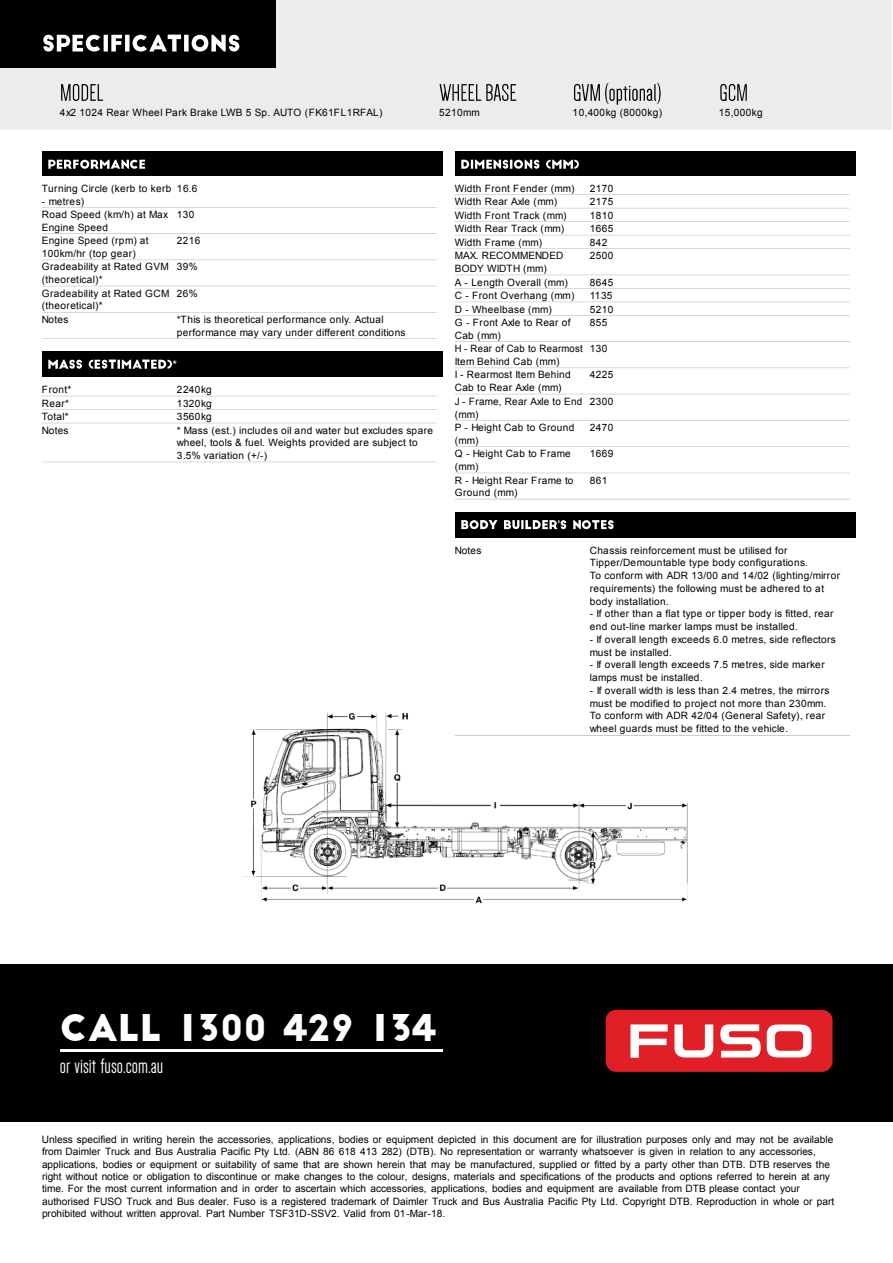
<style>
.page{position:relative;width:893px;height:1263px;background:#fff}
.page>*{position:absolute;margin:0;border:0;box-sizing:border-box;transform-origin:0 0}
.t1{font:36px "Big John";color:#fff}
.t2{font:21.3px "Dense";color:#fff}
.t3{font:12px "Arial";color:#fff}
.t4{font:10.2px/12.3px "Arial";color:#000}
.t5{font:10.05px/12.8px "Arial";letter-spacing:.035em;color:#000}
.t6{font:10.05px/12.8px "Arial";letter-spacing:.035em;color:#000;scale:.95 1}
.t7{font:10.05px/12.8px "Arial";letter-spacing:.01em;color:#000}
.t8{font:10.05px "Arial";letter-spacing:.015em;color:#000}
</style>
<div class="page">
<div style="left:0;top:964px;width:60px;height:157px;background:#000"></div>
<div style="left:60px;top:964px;width:409px;height:157px;background:#000"></div>
<hr style="left:60px;top:1049px;width:382px;height:3px;background:#fff">
<div style="left:469px;top:964px;width:363px;height:157px;background:#000"></div>
<div style="left:832px;top:964px;width:60px;height:157px;background:#000"></div>
<img style="left:242px;top:712px;width:446px;height:191px">
<div style="left:0;top:0;width:892px;height:130px;background:#ececec"></div>
<div style="left:0;top:0;width:276px;height:68px;background:#000"></div>
<div style="left:42px;top:152px;width:400px;height:24px;background:#000"></div>
<hr style="left:42px;top:207px;width:395px;height:1px;background:#ccc">
<hr style="left:42px;top:233px;width:395px;height:1px;background:#ccc">
<hr style="left:42px;top:259px;width:395px;height:1px;background:#ccc">
<hr style="left:42px;top:286px;width:395px;height:1px;background:#ccc">
<hr style="left:42px;top:312px;width:395px;height:1px;background:#ccc">
<hr style="left:42px;top:338px;width:395px;height:1px;background:#ccc">
<div style="left:42px;top:352px;width:400px;height:25px;background:#000"></div>
<hr style="left:42px;top:396px;width:395px;height:1px;background:#ccc">
<hr style="left:42px;top:409px;width:395px;height:1px;background:#ccc">
<hr style="left:42px;top:423px;width:395px;height:1px;background:#ccc">
<hr style="left:42px;top:462px;width:395px;height:1px;background:#ccc">
<div style="left:455px;top:152px;width:400px;height:24px;background:#000"></div>
<hr style="left:455px;top:194px;width:395px;height:1px;background:#ccc">
<hr style="left:455px;top:208px;width:395px;height:1px;background:#ccc">
<hr style="left:455px;top:221px;width:395px;height:1px;background:#ccc">
<hr style="left:455px;top:235px;width:395px;height:1px;background:#ccc">
<hr style="left:455px;top:248px;width:395px;height:1px;background:#ccc">
<hr style="left:455px;top:275px;width:395px;height:1px;background:#ccc">
<hr style="left:455px;top:288px;width:395px;height:1px;background:#ccc">
<hr style="left:455px;top:302px;width:395px;height:1px;background:#ccc">
<hr style="left:455px;top:315px;width:395px;height:1px;background:#ccc">
<hr style="left:455px;top:341px;width:395px;height:1px;background:#ccc">
<hr style="left:455px;top:367px;width:395px;height:1px;background:#ccc">
<hr style="left:455px;top:394px;width:395px;height:1px;background:#ccc">
<hr style="left:455px;top:420px;width:395px;height:1px;background:#ccc">
<hr style="left:455px;top:446px;width:395px;height:1px;background:#ccc">
<hr style="left:455px;top:473px;width:395px;height:1px;background:#ccc">
<hr style="left:455px;top:499px;width:395px;height:1px;background:#ccc">
<div style="left:455px;top:512px;width:400px;height:26px;background:#000"></div>
<hr style="left:455px;top:735px;width:395px;height:1px;background:#ccc">
<svg style="left:43px;top:35px;width:196px;height:17px"></svg>
<svg style="left:61px;top:84px;width:42px;height:17px"></svg>
<svg style="left:439px;top:84px;width:77px;height:17px"></svg>
<svg style="left:574px;top:83px;width:87px;height:22px"></svg>
<svg style="left:720px;top:84px;width:27px;height:17px"></svg>
<svg style="left:48px;top:160px;width:97px;height:9px"></svg>
<svg style="left:48px;top:359px;width:124px;height:10px"></svg>
<svg style="left:461px;top:160px;width:118px;height:9px"></svg>
<svg style="left:461px;top:520px;width:153px;height:9px"></svg>
<div style="left:606px;top:1010px;width:226px;height:62px;background:#e11f26;border-radius:11px"></div>
<svg style="left:630px;top:1024px;width:38px;height:34px"></svg>
<svg style="left:674px;top:1024px;width:39px;height:33px"></svg>
<svg style="left:720px;top:1024px;width:41px;height:33px"></svg>
<svg style="left:767px;top:1024px;width:44px;height:33px"></svg>
<p class="t5" style="left:60px;top:107px;width:324px">4x2 1024 Rear Wheel Park Brake LWB 5 Sp. AUTO (FK61FL1RFAL)</p>
<p class="t5" style="left:439px;top:107px;width:42px">5210mm</p>
<p class="t5" style="left:573px;top:107px;width:91px">10,400kg (8000kg)</p>
<p class="t5" style="left:719px;top:107px;width:45px">15,000kg</p>
<p class="t5" style="left:42px;top:182px;width:131px">Turning Circle (kerb to kerb</p>
<p class="t5" style="left:42px;top:195px;width:44px">- metres)</p>
<p class="t5" style="left:177px;top:182px;width:22px">16.6</p>
<p class="t5" style="left:42px;top:208px;width:128px">Road Speed (km/h) at Max<br>Engine Speed</p>
<p class="t5" style="left:177px;top:208px;width:19px">130</p>
<p class="t5" style="left:42px;top:234px;width:108px">Engine Speed (rpm) at<br>100km/hr (top gear)</p>
<p class="t5" style="left:177px;top:234px;width:25px">2216</p>
<p class="t5" style="left:42px;top:261px;width:128px">Gradeability at Rated GVM (theoretical)*</p>
<p class="t5" style="left:177px;top:261px;width:23px">39%</p>
<p class="t5" style="left:42px;top:287px;width:129px">Gradeability at Rated GCM (theoretical)*</p>
<p class="t5" style="left:177px;top:287px;width:23px">26%</p>
<p class="t5" style="left:42px;top:313px;width:28px">Notes</p>
<p class="t5" style="left:177px;top:313px;width:230px">*This is theoretical performance only. Actual performance may vary under different conditions</p>
<p class="t3" style="left:173px;top:357px;width:6px">*</p>
<p class="t5" style="left:42px;top:383px;width:31px">Front*</p>
<p class="t5" style="left:177px;top:383px;width:36px">2240kg</p>
<p class="t5" style="left:42px;top:397px;width:29px">Rear*</p>
<p class="t5" style="left:177px;top:397px;width:36px">1320kg</p>
<p class="t5" style="left:42px;top:410px;width:28px">Total*</p>
<p class="t5" style="left:177px;top:410px;width:36px">3560kg</p>
<p class="t5" style="left:42px;top:424px;width:28px">Notes</p>
<p class="t5" style="left:177px;top:424px;width:258px">* Mass (est.) includes oil and water but excludes spare wheel, tools &amp; fuel. Weights provided are subject to<br>3.5% variation (+/-)</p>
<p class="t5" style="left:455px;top:182px;width:121px">Width Front Fender (mm)</p>
<p class="t5" style="left:590px;top:182px;width:25px">2170</p>
<p class="t8" style="left:455px;top:195px;width:104px">Width Rear Axle (mm)</p>
<p class="t5" style="left:590px;top:195px;width:25px">2175</p>
<p class="t5" style="left:455px;top:209px;width:113px">Width Front Track (mm)</p>
<p class="t5" style="left:590px;top:209px;width:25px">1810</p>
<p class="t5" style="left:455px;top:222px;width:111px">Width Rear Track (mm)</p>
<p class="t5" style="left:590px;top:222px;width:25px">1665</p>
<p class="t5" style="left:455px;top:236px;width:89px">Width Frame (mm)</p>
<p class="t5" style="left:590px;top:236px;width:19px">842</p>
<p class="t7" style="left:455px;top:249px;width:110px">MAX. RECOMMENDED<br>BODY WIDTH (mm)</p>
<p class="t5" style="left:590px;top:249px;width:25px">2500</p>
<p class="t5" style="left:455px;top:276px;width:114px">A - Length Overall (mm)</p>
<p class="t5" style="left:590px;top:276px;width:25px">8645</p>
<p class="t5" style="left:455px;top:289px;width:121px">C - Front Overhang (mm)</p>
<p class="t5" style="left:590px;top:289px;width:24px">1135</p>
<p class="t5" style="left:455px;top:303px;width:98px">D - Wheelbase (mm)</p>
<p class="t5" style="left:590px;top:303px;width:25px">5210</p>
<p class="t5" style="left:455px;top:316px;width:117px">G - Front Axle to Rear of<br>Cab (mm)</p>
<p class="t5" style="left:590px;top:316px;width:19px">855</p>
<p class="t6" style="left:455px;top:342px;width:136px">H - Rear of Cab to Rearmost<br>Item Behind Cab (mm)</p>
<p class="t5" style="left:590px;top:342px;width:19px">130</p>
<p class="t5" style="left:455px;top:369px;width:117px">I - Rearmost Item Behind<br>Cab to Rear Axle (mm)</p>
<p class="t5" style="left:590px;top:369px;width:25px">4225</p>
<p class="t5" style="left:455px;top:395px;width:129px">J - Frame, Rear Axle to End (mm)</p>
<p class="t5" style="left:590px;top:395px;width:25px">2300</p>
<p class="t5" style="left:455px;top:421px;width:121px">P - Height Cab to Ground (mm)</p>
<p class="t5" style="left:590px;top:421px;width:25px">2470</p>
<p class="t5" style="left:455px;top:447px;width:117px">Q - Height Cab to Frame (mm)</p>
<p class="t5" style="left:590px;top:447px;width:25px">1669</p>
<p class="t5" style="left:455px;top:474px;width:120px">R - Height Rear Frame to<br>Ground (mm)</p>
<p class="t5" style="left:590px;top:474px;width:19px">861</p>
<p class="t3" style="left:558px;top:517px;width:4px">'</p>
<p class="t5" style="left:455px;top:544px;width:28px">Notes</p>
<p class="t5" style="left:590px;top:544px;width:252px">Chassis reinforcement must be utilised for Tipper/Demountable type body configurations.<br>To conform with ADR 13/00 and 14/02 (lighting/mirror requirements) the following must be adhered to at body installation.</p>
<p class="t5" style="left:590px;top:607px;width:245px">- If other than a flat type or tipper body is fitted, rear end out-line marker lamps must be installed.</p>
<p class="t5" style="left:590px;top:633px;width:248px">- If overall length exceeds 6.0 metres, side reflectors must be installed.</p>
<p class="t5" style="left:590px;top:659px;width:237px">- If overall length exceeds 7.5 metres, side marker lamps must be installed.</p>
<p class="t5" style="left:590px;top:684px;width:241px">- If overall width is less than 2.4 metres, the mirrors must be modified to project not more than 230mm.<br>To conform with ADR 42/04 (General Safety), rear wheel guards must be fitted to the vehicle.</p>
<h1 class="t1" style="left:60px;top:1011px;width:378px">Call 1300 429 134</h1>
<h2 class="t2" style="left:60px;top:1056px;width:105px">or visit fuso.com.au</h2>
<p class="t4" style="left:42px;top:1133px;width:794px">Unless specified in writing herein the accessories, applications, bodies or equipment depicted in this document are for illustration purposes only and may not be available from Daimler Truck and Bus Australia Pacific Pty Ltd. (ABN 86 618 413 282) (DTB). No representation or warranty whatsoever is given in relation to any accessories, applications, bodies or equipment or suitability of same that are shown herein that may be manufactured, supplied or fitted by a party other than DTB. DTB reserves the right without notice or obligation to discontinue or make changes to the colour, designs, materials and specifications of the products and options referred to herein at any time. For the most current information and in order to ascertain which accessories, applications, bodies and equipment are available from DTB please contact your authorised FUSO Truck and Bus dealer. Fuso is a registered trademark of Daimler Truck and Bus Australia Pacific Pty Ltd. Copyright DTB. Reproduction in whole or part prohibited without written approval. Part Number TSF31D-SSV2. Valid from 01-Mar-18.</p>
</div>
